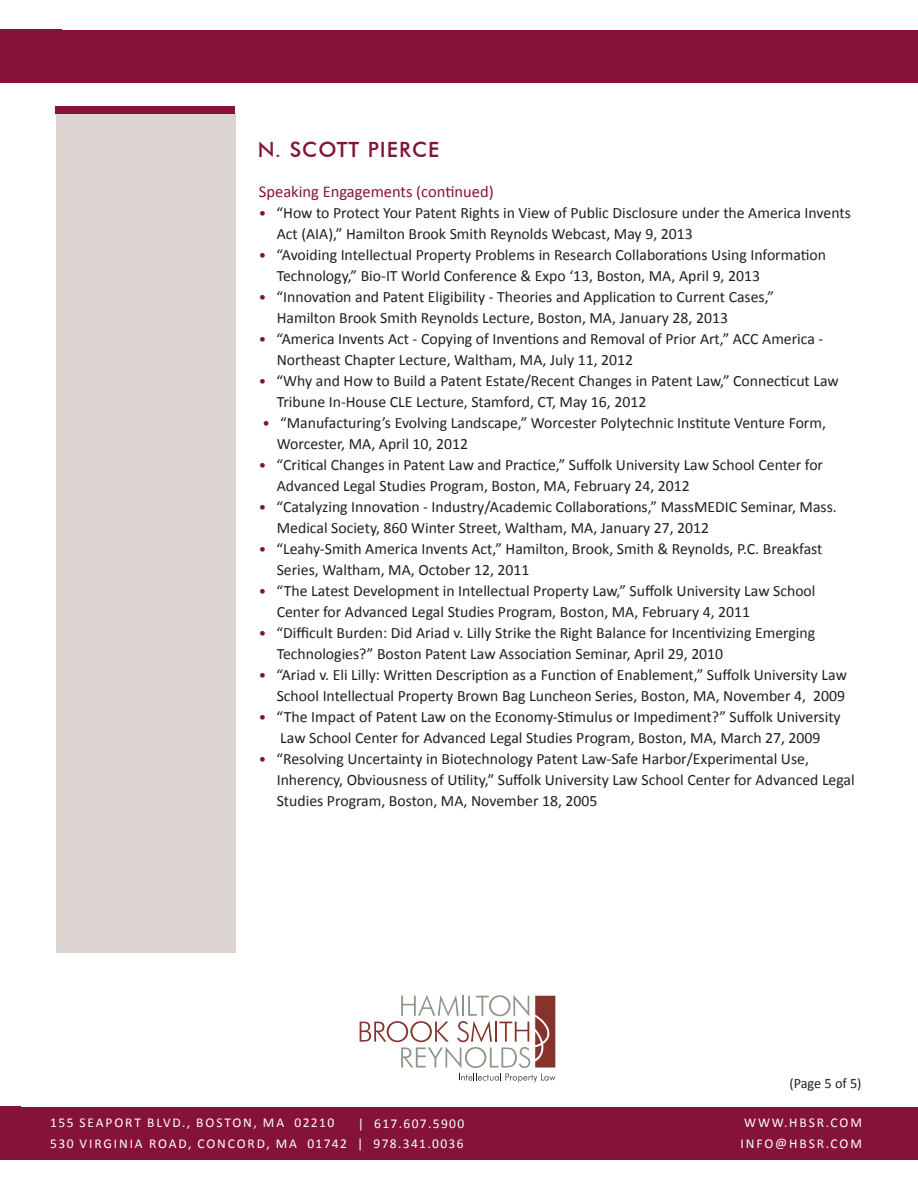
<style>
.page{position:relative;width:918px;height:1188px;background:#fff}
.page>*{position:absolute;margin:0;border:0;box-sizing:border-box;transform-origin:0 0}
.t1{font:500 21px "Futura BT";letter-spacing:.05em;color:#851339}
.t2{font:16.5px "Calibri";color:#851339}
.t3{font:15.75px/21px "Calibri";color:#231f20}
.t4{font:14.25px "Calibri";letter-spacing:-.005em;color:#231f20}
.t5{font:13.5px "Calibri";letter-spacing:.13em;color:#fff}
.t6{font:13.5px "Calibri";letter-spacing:.1em;color:#fff}
.s1{font-size:15px;color:#851339}
</style>
<div class="page">
<svg style="left:360px;top:995px;width:195px;height:87px"></svg>
<div style="left:0;top:30px;width:918px;height:52px;background:#851339"></div>
<div style="left:0;top:1107px;width:21px;height:52px;background:#851339"></div>
<div style="left:0;top:1108px;width:918px;height:52px;background:#851339"></div>
<div style="left:56px;top:113px;width:180px;height:840px;background:#dbd3cf"></div>
<div style="left:55px;top:106px;width:180px;height:8px;background:#851339"></div>
<p class="t1" style="left:258px;top:137px;width:183px">N. SCOTT PIERCE</p>
<p class="t2" style="left:259px;top:181px;width:236px">Speaking Engagements (continued)</p>
<p class="t3" style="left:277px;top:202px;width:576px;text-indent:-18px"><span class="s1">•</span> “How to Protect Your Patent Rights in View of Public Disclosure under the America Invents<br>Act (AIA),” Hamilton Brook Smith Reynolds Webcast, May 9, 2013</p>
<p class="t3" style="left:277px;top:244px;width:551px;text-indent:-18px"><span class="s1">•</span> “Avoiding Intellectual Property Problems in Research Collaborations Using Information<br>Technology,” Bio-IT World Conference &amp; Expo ‘13, Boston, MA, April 9, 2013</p>
<p class="t3" style="left:277px;top:286px;width:499px;text-indent:-18px"><span class="s1">•</span> “Innovation and Patent Eligibility - Theories and Application to Current Cases,”<br>Hamilton Brook Smith Reynolds Lecture, Boston, MA, January 28, 2013</p>
<p class="t3" style="left:259px;top:328px;width:566px"><span class="s1">•</span> “America Invents Act - Copying of Inventions and Removal of Prior Art,” ACC America -</p>
<p class="t3" style="left:277px;top:349px;width:358px">Northeast Chapter Lecture, Waltham, MA, July 11, 2012</p>
<p class="t3" style="left:277px;top:370px;width:564px;text-indent:-18px"><span class="s1">•</span> “Why and How to Build a Patent Estate/Recent Changes in Patent Law,” Connecticut Law<br>Tribune In-House CLE Lecture, Stamford, CT, May 16, 2012</p>
<p class="t3" style="left:277px;top:412px;width:551px;text-indent:-14px"><span class="s1">•</span> “Manufacturing’s Evolving Landscape,” Worcester Polytechnic Institute Venture Form,<br>Worcester, MA, April 10, 2012</p>
<p class="t3" style="left:277px;top:454px;width:548px;text-indent:-18px"><span class="s1">•</span> “Critical Changes in Patent Law and Practice,” Suffolk University Law School Center for<br>Advanced Legal Studies Program, Boston, MA, February 24, 2012</p>
<p class="t3" style="left:277px;top:496px;width:562px;text-indent:-18px"><span class="s1">•</span> “Catalyzing Innovation - Industry/Academic Collaborations,” MassMEDIC Seminar, Mass.<br>Medical Society, 860 Winter Street, Waltham, MA, January 27, 2012</p>
<p class="t3" style="left:277px;top:538px;width:547px;text-indent:-18px"><span class="s1">•</span> “Leahy-Smith America Invents Act,” Hamilton, Brook, Smith &amp; Reynolds, P.C. Breakfast<br>Series, Waltham, MA, October 12, 2011</p>
<p class="t3" style="left:277px;top:580px;width:540px;text-indent:-18px"><span class="s1">•</span> “The Latest Development in Intellectual Property Law,” Suffolk University Law School<br>Center for Advanced Legal Studies Program, Boston, MA, February 4, 2011</p>
<p class="t3" style="left:277px;top:622px;width:540px;text-indent:-18px"><span class="s1">•</span> “Difficult Burden: Did Ariad v. Lilly Strike the Right Balance for Incentivizing Emerging<br>Technologies?” Boston Patent Law Association Seminar, April 29, 2010</p>
<p class="t3" style="left:259px;top:664px;width:589px;text-align:right"><span class="s1">•</span> “Ariad v. Eli Lilly: Written Description as a Function of Enablement,” Suffolk University Law<br>School Intellectual Property Brown Bag Luncheon Series, Boston, MA, November 4, 2009</p>
<p class="t3" style="left:259px;top:706px;width:583px;text-align:center"><span class="s1">•</span> “The Impact of Patent Law on the Economy-Stimulus or Impediment?” Suffolk University<br>Law School Center for Advanced Legal Studies Program, Boston, MA, March 27, 2009</p>
<p class="t3" style="left:277px;top:748px;width:580px;text-indent:-18px"><span class="s1">•</span> “Resolving Uncertainty in Biotechnology Patent Law-Safe Harbor/Experimental Use,<br>Inherency, Obviousness of Utility,” Suffolk University Law School Center for Advanced Legal<br>Studies Program, Boston, MA, November 18, 2005</p>
<p class="t6" style="left:358px;top:1115px;width:108px">| 617.607.5900</p>
<p class="t5" style="left:50px;top:1114px;width:285px">155 SEAPORT BLVD., BOSTON, MA 02210</p>
<p class="t5" style="left:50px;top:1135px;width:415px">530 VIRGINIA ROAD, CONCORD, MA 01742 | 978.341.0036</p>
<p class="t4" style="left:789px;top:1074px;width:74px">(Page 5 of 5)</p>
<p class="t5" style="left:744px;top:1114px;width:119px">WWW.HBSR.COM</p>
<p class="t5" style="left:741px;top:1135px;width:123px">INFO@HBSR.COM</p>
</div>
